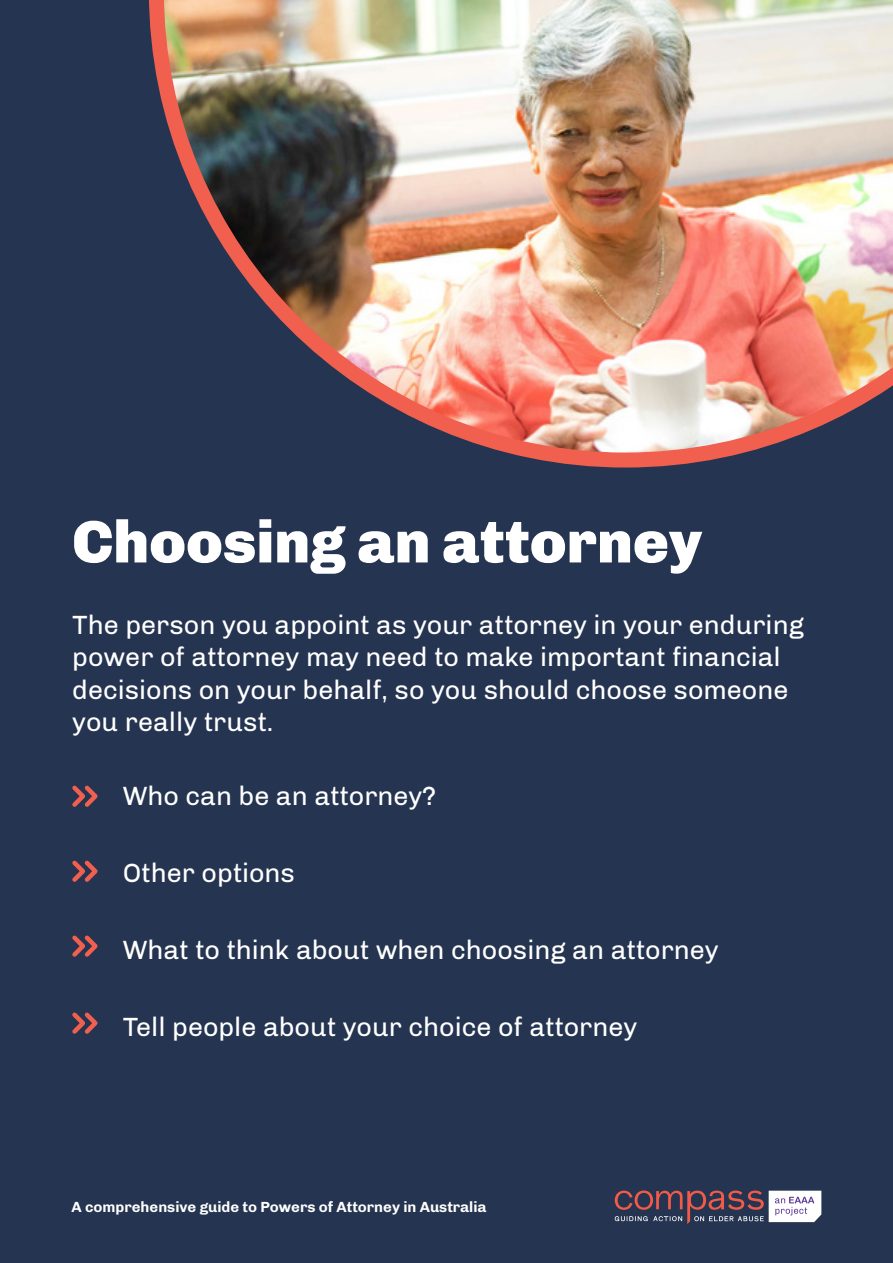
<style>
.page{position:relative;width:893px;height:1263px;background:#253450}
.page>*{position:absolute;margin:0;border:0;box-sizing:border-box;transform-origin:0 0}
.t1{font:900 60px "Chivo";color:#fff}
.t2{font:27px/32.4px "Chivo";color:#fff}
.t3{font:700 15px "Chivo";color:#fff}
</style>
<div class="page">
<svg style="left:72px;top:860px;width:26px;height:22px"></svg>
<svg style="left:72px;top:785px;width:26px;height:22px"></svg>
<svg style="left:72px;top:935px;width:26px;height:22px"></svg>
<svg style="left:72px;top:1012px;width:26px;height:22px"></svg>
<img style="left:149px;top:0;width:744px;height:467px">
<svg style="left:615px;top:1190px;width:206px;height:34px"></svg>
<h1 class="t1" style="left:72px;top:506px;width:631px">Choosing an attorney</h1>
<p class="t2" style="left:72px;top:608px;width:733px">The person you appoint as your attorney in your enduring power of attorney may need to make important financial decisions on your behalf, so you should choose someone you really trust.</p>
<p class="t2" style="left:123px;top:779px;width:315px">Who can be an attorney?</p>
<p class="t2" style="left:123px;top:856px;width:174px">Other options</p>
<p class="t2" style="left:123px;top:933px;width:597px">What to think about when choosing an attorney</p>
<p class="t2" style="left:123px;top:1010px;width:516px">Tell people about your choice of attorney</p>
<p class="t3" style="left:71px;top:1198px;width:417px">A comprehensive guide to Powers of Attorney in Australia</p>
</div>
